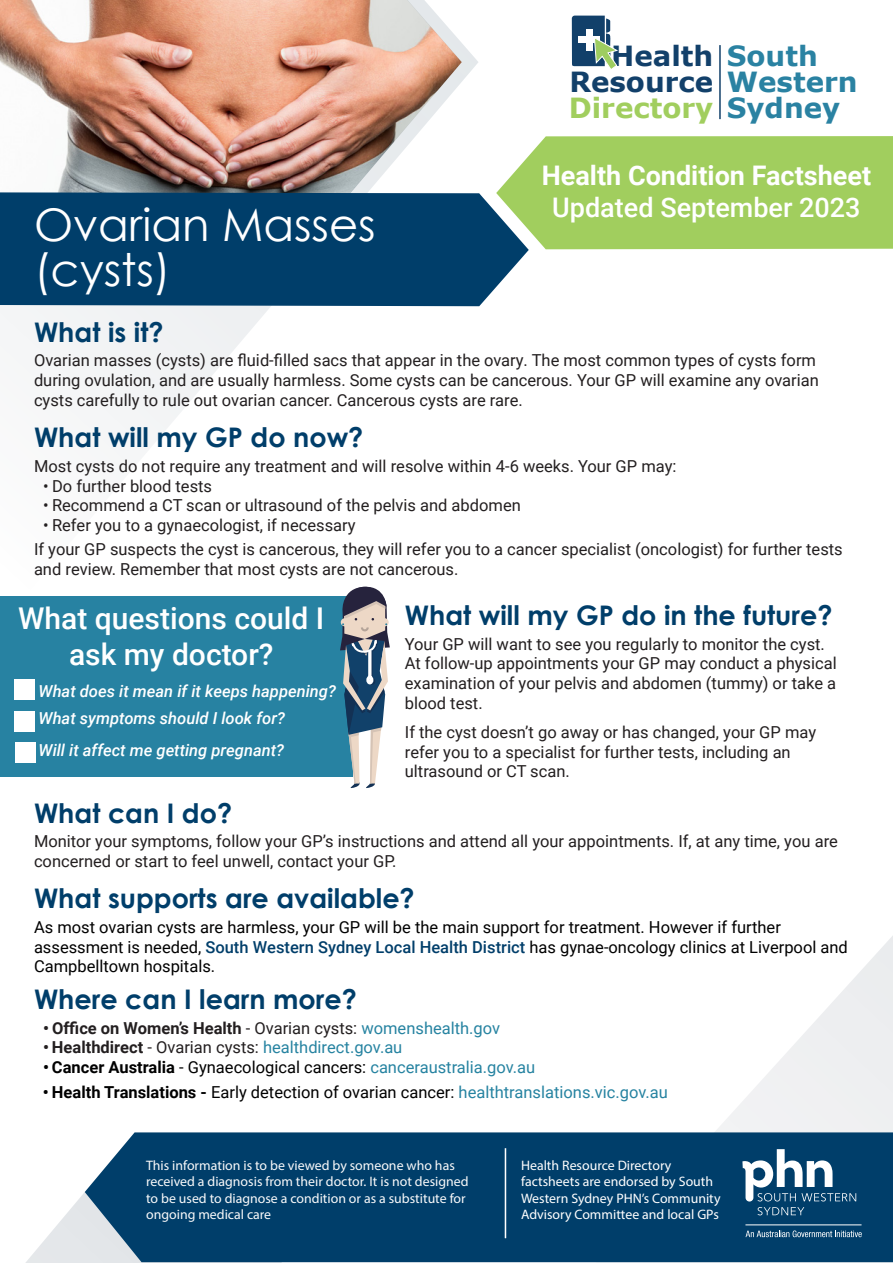
<style>
.page{position:relative;width:893px;height:1263px;background:#fff}
.page>*{position:absolute;margin:0;border:0;box-sizing:border-box;transform-origin:0 0}
.t1{font:45px/45px "Century Gothic";color:#fff}
.t2{font:500 30px/36px "Roboto";color:#fff;text-align:center}
.t3{font:700 27.75px/26.2px "Verdana";color:#2a82a2}
.t4{font:700 27.75px/26.2px "Verdana";color:#12406a;text-align:right}
.t5{font:700 27.75px "Verdana";color:#a1ce5e}
.t6{font:700 27px "Century Gothic";color:#003e6a}
.t7{font:700 27px "Roboto";color:#fff}
.t8{font:500 27px "Roboto";color:#fff}
.t9{font:16.5px/19.8px "Roboto";color:#231f20}
.t10{font:16.5px/19.8px "Roboto";color:#000101}
.t11{font:italic 500 16.5px/27px "Roboto";color:#fff}
.t12{font:700 16.5px "Roboto";color:#231f20}
.t13{font:16.5px "Roboto";color:#2683a1}
.t14{font:13.8px/16.5px "Myriad Pro";color:#f9f9fa}
.t15{font:13.8px/16.5px "Myriad Pro";color:#fff}
.s1{font-weight:500;color:#003e6a}
.s2{font-weight:400}
.s3{font-weight:400;color:#2683a1}
.s4{font-weight:700;color:#231f20}
.s5{color:#231f20}
.s6{font-weight:700}
.s7{color:#2683a1}
</style>
<div class="page">
<img style="left:0;top:0;width:479px;height:450px">
<svg style="left:572px;top:16px;width:44px;height:53px"></svg>
<hr style="left:719px;top:45px;width:2px;height:74px;background:#12406a">
<div style="left:0;top:192px;width:529px;height:114px;background:#003e6a"></div>
<svg style="left:496px;top:136px;width:397px;height:113px;background:#a3ce66"></svg>
<svg style="left:715px;top:936px;width:178px;height:196px"></svg>
<svg style="left:26px;top:1192px;width:59px;height:70px"></svg>
<div style="left:85px;top:1132px;width:808px;height:130px;background:#003e6a"></div>
<svg style="left:757px;top:1207px;width:47px;height:8px"></svg>
<svg style="left:742px;top:1149px;width:114px;height:52px"></svg>
<svg style="left:745px;top:1230px;width:117px;height:7px"></svg>
<hr style="left:505px;top:1148px;width:1px;height:90px;background:#fff">
<div style="left:0;top:596px;width:353px;height:181px;background:#2782a2"></div>
<div style="left:15px;top:679px;width:20px;height:20px;background:#fff"></div>
<div style="left:15px;top:711px;width:20px;height:20px;background:#fff"></div>
<div style="left:15px;top:742px;width:20px;height:20px;background:#fff"></div>
<svg style="left:340px;top:586px;width:50px;height:202px"></svg>
<h1 class="t1" style="left:34px;top:201px;width:343px">Ovarian Masses (cysts)</h1>
<h3 class="t4" style="left:569px;top:42px;width:145px">Health<br>Resource</h3>
<h3 class="t5" style="left:569px;top:89px;width:146px">Directory</h3>
<h3 class="t3" style="left:727px;top:42px;width:132px">South<br>Western<br>Sydney</h3>
<h3 class="t7" style="left:542px;top:156px;width:331px">Health Condition Factsheet</h3>
<h3 class="t8" style="left:552px;top:189px;width:310px">Updated September 2023</h3>
<h3 class="t6" style="left:34px;top:312px;width:131px">What is it?</h3>
<p class="t9" style="left:34px;top:350px;width:786px">Ovarian masses (cysts) are fluid-filled sacs that appear in the ovary. The most common types of cysts form during ovulation, and are usually harmless. Some cysts can be cancerous. Your GP will examine any ovarian cysts carefully to rule out ovarian cancer. Cancerous cysts are rare.</p>
<h3 class="t6" style="left:34px;top:417px;width:331px">What will my GP do now?</h3>
<p class="t9" style="left:34px;top:455px;width:644px">Most cysts do not require any treatment and will resolve within 4-6 weeks. Your GP may:</p>
<p class="t9" style="left:43px;top:475px;width:171px">• Do further blood tests</p>
<p class="t9" style="left:43px;top:495px;width:479px">• Recommend a CT scan or ultrasound of the pelvis and abdomen</p>
<p class="t9" style="left:34px;top:512px;width:810px;line-height:24.3px;text-indent:9px">• Refer you to a gynaecologist, if necessary<br>If your GP suspects the cyst is cancerous, they will refer you to a cancer specialist (oncologist) for further tests</p>
<p class="t9" style="left:34px;top:559px;width:426px">and review. Remember that most cysts are not cancerous.</p>
<h3 class="t6" style="left:405px;top:595px;width:429px">What will my GP do in the future?</h3>
<p class="t9" style="left:405px;top:633px;width:433px">Your GP will want to see you regularly to monitor the cyst.<br>At follow-up appointments your GP may conduct a physical examination of your pelvis and abdomen (tummy) or take a blood test.</p>
<p class="t9" style="left:405px;top:721px;width:413px">If the cyst doesn’t go away or has changed, your GP may refer you to a specialist for further tests, including an ultrasound or CT scan.</p>
<h3 class="t6" style="left:34px;top:793px;width:200px">What can I do?</h3>
<p class="t9" style="left:34px;top:831px;width:805px">Monitor your symptoms, follow your GP’s instructions and attend all your appointments. If, at any time, you are concerned or start to feel unwell, contact your GP.</p>
<h3 class="t6" style="left:34px;top:878px;width:382px">What supports are available?</h3>
<p class="t10" style="left:34px;top:916px;width:815px">As most ovarian cysts are harmless, your GP will be the main support for treatment. However if further assessment is needed, <span class="s1">South Western Sydney Local Health District</span> has gynae-oncology clinics at Liverpool and<br>Campbelltown hospitals.</p>
<h3 class="t6" style="left:34px;top:979px;width:324px">Where can I learn more?</h3>
<p class="t12" style="left:43px;top:1016px;width:459px">• Office on Women’s Health <span class="s2">- Ovarian cysts:</span> <span class="s3">womenshealth.gov</span></p>
<p class="t13" style="left:43px;top:1036px;width:361px"><span class="s4">• Healthdirect</span> <span class="s5">- Ovarian cysts:</span> healthdirect.gov.au</p>
<p class="t10" style="left:43px;top:1057px;width:494px"><span class="s6">• Cancer Australia</span> - Gynaecological cancers: <span class="s7">canceraustralia.gov.au</span></p>
<p class="t10" style="left:43px;top:1081px;width:626px"><span class="s6">• Health Translations -</span> Early detection of ovarian cancer: <span class="s7">healthtranslations.vic.gov.au</span></p>
<h2 class="t2" style="left:18px;top:599px;width:308px">What questions could I ask my doctor?</h2>
<p class="t11" style="left:39px;top:677px;width:299px">What does it mean if it keeps happening?<br>What symptoms should I look for?</p>
<p class="t11" style="left:39px;top:736px;width:247px">Will it affect me getting pregnant?</p>
<p class="t14" style="left:146px;top:1156px;width:324px">This information is to be viewed by someone who has received a diagnosis from their doctor. It is not designed to be used to diagnose a condition or as a substitute for ongoing medical care</p>
<p class="t15" style="left:521px;top:1156px;width:201px">Health Resource Directory factsheets are endorsed by South<br>Western Sydney PHN’s Community<br>Advisory Committee and local GPs</p>
</div>
